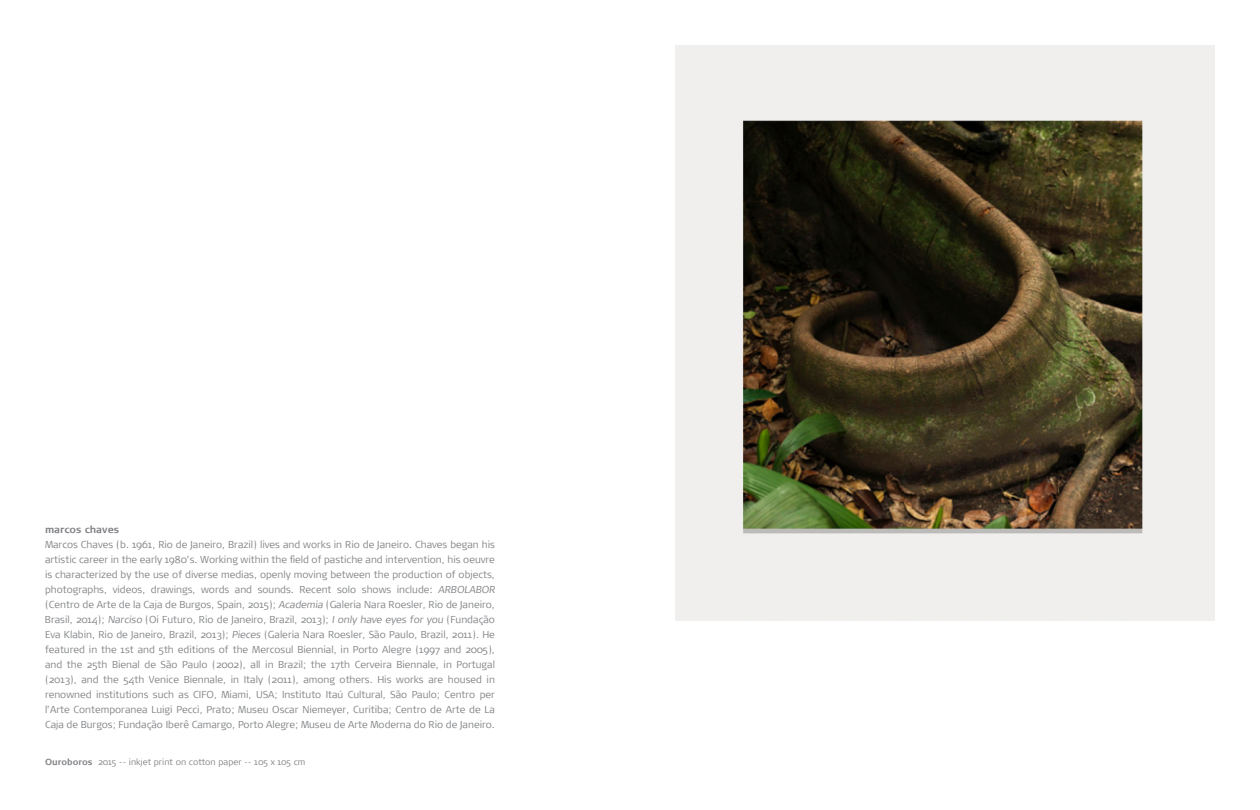
<style>
.page{position:relative;width:1260px;height:810px;background:#fff}
.page>*{position:absolute;margin:0;border:0;box-sizing:border-box;transform-origin:0 0}
.t1{font:300 10px/15px "Signa";color:#808285}
.t2{font:700 10px "Signa";color:#808285}
.t3{font:300 8.75px "Signa";color:#808285}
.s1{font-weight:700}
</style>
<div class="page">
<img style="left:675px;top:45px;width:540px;height:576px">
<p class="t2" style="left:45px;top:524px;width:76px">marcos chaves</p>
<p class="t1" style="left:45px;top:537px;width:453px">Marcos Chaves (b. 1961, Rio de Janeiro, Brazil) lives and works in Rio de Janeiro. Chaves began his artistic career in the early 1980’s. Working within the field of pastiche and intervention, his oeuvre is characterized by the use of diverse medias, openly moving between the production of objects, photographs, videos, drawings, words and sounds. Recent solo shows include: ARBOLABOR (Centro de Arte de la Caja de Burgos, Spain, 2015); Academia (Galeria Nara Roesler, Rio de Janeiro, Brasil, 2014); Narciso (Oi Futuro, Rio de Janeiro, Brazil, 2013); I only have eyes for you (Fundação Eva Klabin, Rio de Janeiro, Brazil, 2013); Pieces (Galeria Nara Roesler, São Paulo, Brazil, 2011). He featured in the 1st and 5th editions of the Mercosul Biennial, in Porto Alegre (1997 and 2005), and the 25th Bienal de São Paulo (2002), all in Brazil; the 17th Cerveira Biennale, in Portugal (2013), and the 54th Venice Biennale, in Italy (2011), among others. His works are housed in renowned institutions such as CIFO, Miami, USA; Instituto Itaú Cultural, São Paulo; Centro per l’Arte Contemporanea Luigi Pecci, Prato; Museu Oscar Niemeyer, Curitiba; Centro de Arte de La Caja de Burgos; Fundação Iberê Camargo, Porto Alegre; Museu de Arte Moderna do Rio de Janeiro.</p>
<p class="t3" style="left:45px;top:757px;width:262px"><span class="s1">Ouroboros</span> 2015 -- inkjet print on cotton paper -- 105 x 105 cm</p>
</div>
